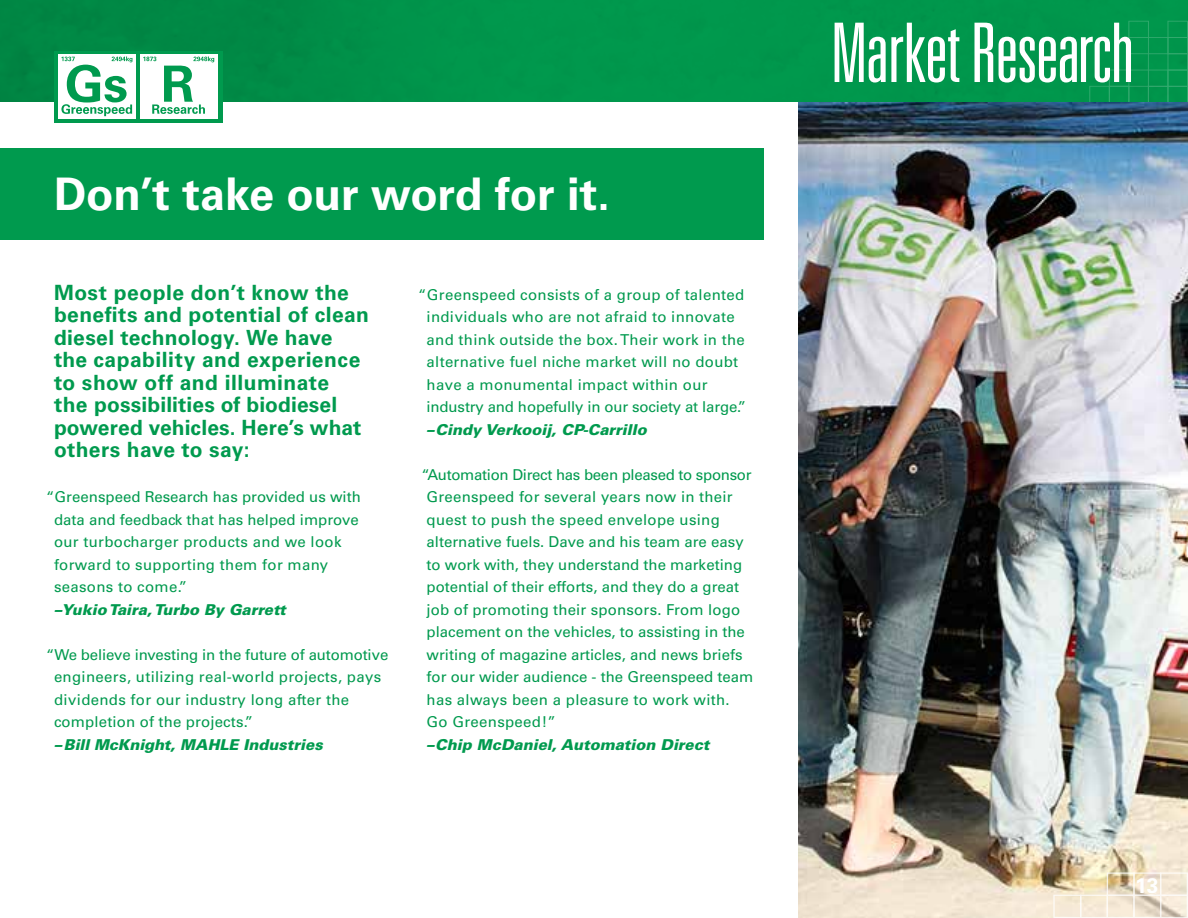
<style>
.page{position:relative;width:1188px;height:918px;background:#fff}
.page>*{position:absolute;margin:0;border:0;box-sizing:border-box;transform-origin:0 0}
.t1{font:300 ultra-condensed 82.2px "Univers LT Std";letter-spacing:-.02em;color:#fff}
.t2{font:700 45px "Univers LT Std";letter-spacing:-.005em;color:#fff}
.t3{font:700 21px/22.5px "Univers LT Std";letter-spacing:.02em;color:#009a4e}
.t4{font:700 21px "Univers LT Std";color:#fff}
.t5{font:15px/22.5px "Univers LT Std";letter-spacing:.01em;color:#009a4e}
.t6{font:italic 900 15px "Univers LT Std";color:#009a4e}
</style>
<div class="page">
<img style="left:799px;top:102px;width:389px;height:816px">
<img style="left:0;top:0;width:1188px;height:102px">
<svg style="left:1089px;top:21px;width:99px;height:81px;background:#04964e"></svg>
<div style="left:54px;top:51px;width:168px;height:72px;background:#009a4e"></div>
<div style="left:58px;top:54px;width:78px;height:65px;background:#fff"></div>
<div style="left:140px;top:54px;width:78px;height:65px;background:#fff"></div>
<svg style="left:61px;top:57px;width:71px;height:59px"></svg>
<svg style="left:143px;top:57px;width:71px;height:57px"></svg>
<div style="left:0;top:148px;width:763px;height:92px;background:#009a4e"></div>
<svg style="left:1053px;top:873px;width:135px;height:45px;background:#eaddc6"></svg>
<h2 class="t2" style="left:54px;top:168px;width:558px">Don’t take our word for it.</h2>
<h3 class="t3" style="left:54px;top:281px;width:316px">Most people don’t know the benefits and potential of clean diesel technology. We have the capability and experience to show off and illuminate<br>the possibilities of biodiesel powered vehicles. Here’s what others have to say:</h3>
<p class="t5" style="left:54px;top:486px;width:308px;text-indent:-8px">“Greenspeed Research has provided us with data and feedback that has helped improve our turbocharger products and we look forward to supporting them for many seasons to come.”</p>
<p class="t6" style="left:54px;top:600px;width:233px">–Yukio Taira, Turbo By Garrett</p>
<p class="t5" style="left:54px;top:643px;width:336px;text-indent:-8px">“We believe investing in the future of automotive engineers, utilizing real-world projects, pays dividends for our industry long after the completion of the projects.”</p>
<p class="t6" style="left:54px;top:735px;width:270px">– Bill McKnight, MAHLE Industries</p>
<p class="t5" style="left:427px;top:283px;width:321px;text-indent:-8px">“Greenspeed consists of a group of talented individuals who are not afraid to innovate and think outside the box. Their work in the alternative fuel niche market will no doubt have a monumental impact within our industry and hopefully in our society at large.”</p>
<p class="t6" style="left:427px;top:420px;width:222px">–Cindy Verkooij, CP-Carrillo</p>
<p class="t5" style="left:427px;top:463px;width:328px;text-indent:-5px">“Automation Direct has been pleased to sponsor Greenspeed for several years now in their quest to push the speed envelope using alternative fuels. Dave and his team are easy to work with, they understand the marketing potential of their efforts, and they do a great job of promoting their sponsors. From logo placement on the vehicles, to assisting in the writing of magazine articles, and news briefs for our wider audience - the Greenspeed team has always been a pleasure to work with.<br>Go Greenspeed!”</p>
<p class="t6" style="left:427px;top:735px;width:285px">–Chip McDaniel, Automation Direct</p>
<h1 class="t1" style="left:831px;top:10px;width:305px">Market Research</h1>
<h3 class="t4" style="left:1135px;top:873px;width:25px">13</h3>
</div>
